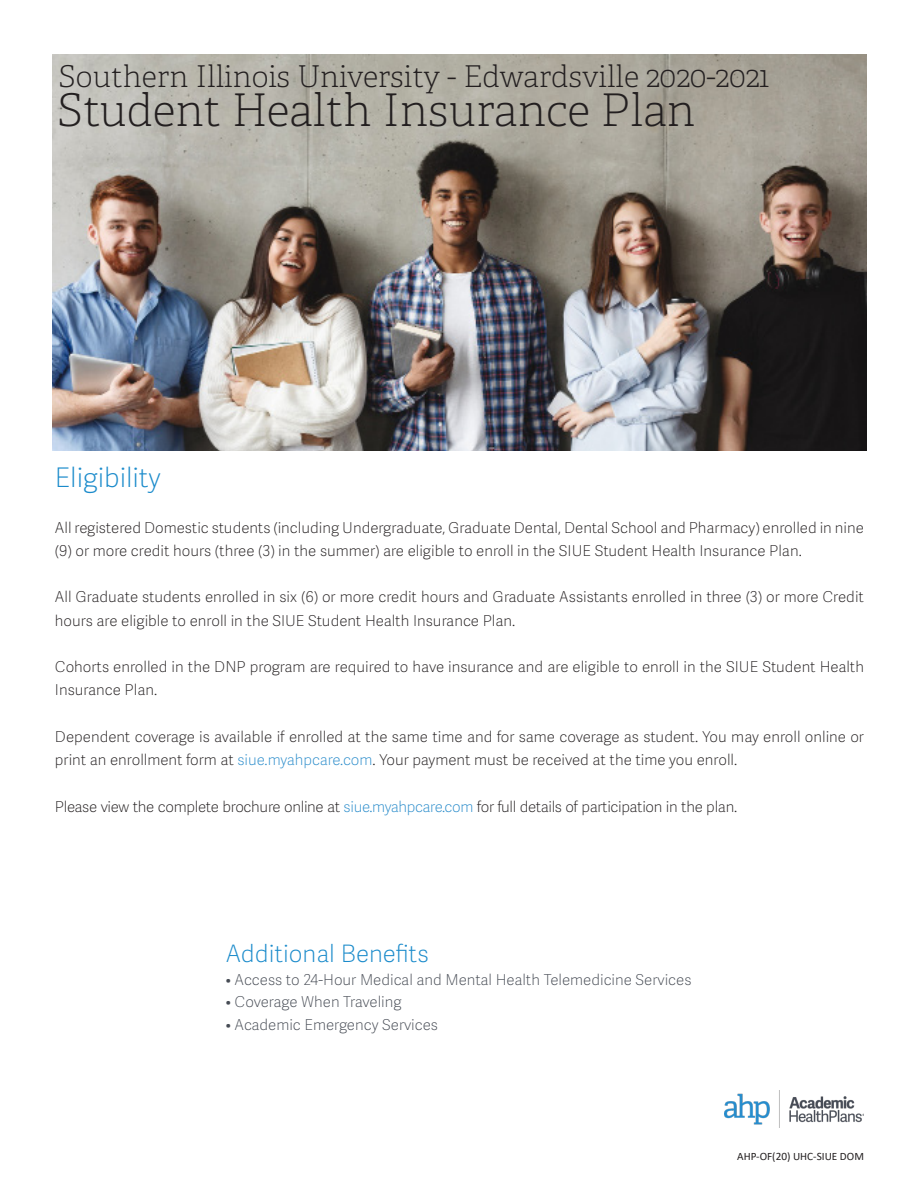
<style>
.page{position:relative;width:918px;height:1188px;background:#fff}
.page>*{position:absolute;margin:0;border:0;box-sizing:border-box;transform-origin:0 0}
.t1{font:100 45px "Adelle";color:#231f20}
.t2{font:100 30px "Adelle";color:#231f20}
.t3{font:100 27px "Adelle Sans";color:#1b8bcb}
.t4{font:100 24px "Adelle Sans";color:#1b8bcb}
.Body{font:100 15px/23.2px "Adelle Sans";color:#231f20}
.t5{font:100 15px "Adelle Sans";color:#464b54}
.Body-2{font:100 15px "Adelle Sans";letter-spacing:-.02em;color:#231f20}
.t6{font:11.25px "Calibri";color:#231f20}
.s1{color:#2a8ccb}
</style>
<div class="page">
<img style="left:52px;top:54px;width:815px;height:396px">
<img style="left:725px;top:1090px;width:139px;height:37px">
<p class="t2" style="left:58px;top:58px;width:712px">Southern Illinois University - Edwardsville 2020-2021</p>
<p class="t1" style="left:57px;top:83px;width:640px">Student Health Insurance Plan</p>
<p class="t3" style="left:55px;top:458px;width:107px">Eligibility</p>
<p class="Body" style="left:55px;top:515px;width:811px">All registered Domestic students (including Undergraduate, Graduate Dental, Dental School and Pharmacy) enrolled in nine (9) or more credit hours (three (3) in the summer) are eligible to enroll in the SIUE Student Health Insurance Plan.</p>
<p class="Body" style="left:55px;top:585px;width:811px">All Graduate students enrolled in six (6) or more credit hours and Graduate Assistants enrolled in three (3) or more Credit hours are eligible to enroll in the SIUE Student Health Insurance Plan.</p>
<p class="Body" style="left:55px;top:655px;width:811px">Cohorts enrolled in the DNP program are required to have insurance and are eligible to enroll in the SIUE Student Health<br>Insurance Plan.</p>
<p class="Body" style="left:55px;top:725px;width:811px">Dependent coverage is available if enrolled at the same time and for same coverage as student. You may enroll online or print an enrollment form at <span class="s1">siue.myahpcare.com</span>. Your payment must be received at the time you enroll.</p>
<p class="Body-2" style="left:55px;top:796px;width:684px">Please view the complete brochure online at <span class="s1">siue.myahpcare.com</span> for full details of participation in the plan.</p>
<p class="t4" style="left:226px;top:937px;width:205px">Additional Benefits</p>
<p class="t5" style="left:226px;top:969px;width:467px">• Access to 24-Hour Medical and Mental Health Telemedicine Services</p>
<p class="t5" style="left:226px;top:991px;width:177px">• Coverage When Traveling</p>
<p class="t5" style="left:226px;top:1014px;width:214px">• Academic Emergency Services</p>
<p class="t6" style="left:737px;top:1148px;width:128px">AHP-OF(20) UHC-SIUE DOM</p>
</div>
